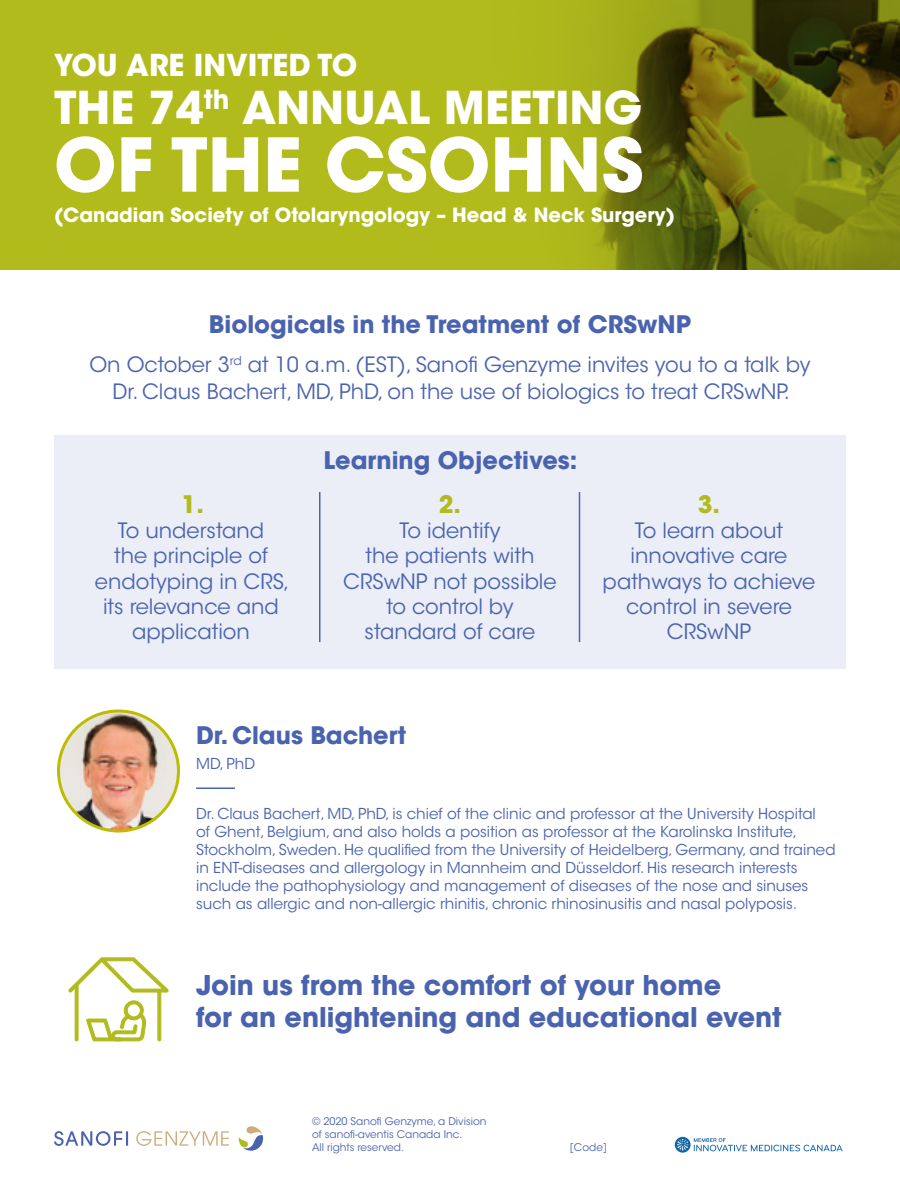
<style>
.page{position:relative;width:900px;height:1200px;background:#fff}
.page>*{position:absolute;margin:0;border:0;box-sizing:border-box;transform-origin:0 0}
.t1{font:700 73.5px "ITC Avant Garde Std";color:#fff}
.t2{font:700 45px "ITC Avant Garde Std";color:#fff}
.t3{font:700 30px "ITC Avant Garde Std";color:#fff}
.t4{font:700 27px/32.4px "ITC Avant Garde Std";color:#4a63ae}
.t5{font:700 24px "ITC Avant Garde Std";color:#4a63ae}
.t6{font:700 24px "ITC Avant Garde Std";color:#b2bb1e}
.t7{font:21px/25.2px "ITC Avant Garde Std";color:#4a63ae;text-align:center}
.t8{font:700 19.5px "ITC Avant Garde Std";color:#fff}
.t9{font:15px/18px "ITC Avant Garde Std";color:#4a63ae}
.t10{font:10.5px/12.6px "ITC Avant Garde Std";color:#4a63ae}
</style>
<div class="page">
<div style="left:0;top:0;width:900px;height:270px;background:#b2bb1c"></div>
<div style="left:54px;top:435px;width:792px;height:234px;background:#ebeef6"></div>
<img style="left:58px;top:711px;width:120px;height:120px;border-radius:60px">
<div style="left:57px;top:710px;width:123px;height:122px;border:3px solid #bdbc00;border-radius:50%"></div>
<hr style="left:196px;top:788px;width:39px;height:1px;background:#4b63ae">
<svg style="left:86px;top:1000px;width:60px;height:42px"></svg>
<div style="left:75px;top:984px;width:3px;height:57px;border:1px solid #b2bb1e"></div>
<div style="left:157px;top:989px;width:4px;height:52px;border:1px solid #b2bb1e"></div>
<svg style="left:68px;top:957px;width:101px;height:36px"></svg>
<svg style="left:675px;top:1137px;width:16px;height:16px"></svg>
<svg style="left:694px;top:1138px;width:149px;height:13px"></svg>
<svg style="left:677px;top:1139px;width:11px;height:12px"></svg>
<svg style="left:54px;top:1131px;width:74px;height:15px"></svg>
<svg style="left:136px;top:1131px;width:93px;height:15px"></svg>
<svg style="left:239px;top:1126px;width:24px;height:25px"></svg>
<img style="left:593px;top:0;width:307px;height:270px">
<hr style="left:579px;top:492px;width:1px;height:150px;background:#4b63ae">
<hr style="left:319px;top:492px;width:2px;height:150px;background:#4b63ae">
<h3 class="t3" style="left:54px;top:46px;width:305px">YOU ARE INVITED TO</h3>
<h2 class="t2" style="left:54px;top:78px;width:590px">THE 74<sup>th</sup> ANNUAL MEETING</h2>
<h1 class="t1" style="left:54px;top:117px;width:591px">OF THE CSOHNS</h1>
<h3 class="t8" style="left:54px;top:202px;width:623px">(Canadian Society of Otolaryngology – Head &amp; Neck Surgery)</h3>
<h3 class="t5" style="left:209px;top:308px;width:484px">Biologicals in the Treatment of CRSwNP</h3>
<h3 class="t7" style="left:89px;top:351px;width:723px;line-height:27px">On October 3<sup>rd</sup> at 10 a.m. (EST), Sanofi Genzyme invites you to a talk by<br>Dr. Claus Bachert, MD, PhD, on the use of biologics to treat CRSwNP.</h3>
<h3 class="t6" style="left:182px;top:489px;width:24px">1.</h3>
<h3 class="t7" style="left:95px;top:518px;width:196px">To understand<br>the principle of endotyping in CRS, its relevance and application</h3>
<h3 class="t5" style="left:324px;top:445px;width:255px">Learning Objectives:</h3>
<h3 class="t6" style="left:439px;top:489px;width:24px">2.</h3>
<h3 class="t7" style="left:343px;top:518px;width:215px">To identify<br>the patients with<br>CRSwNP not possible to control by standard of care</h3>
<h3 class="t6" style="left:698px;top:489px;width:24px">3.</h3>
<h3 class="t7" style="left:603px;top:518px;width:214px">To learn about innovative care pathways to achieve control in severe<br>CRSwNP</h3>
<h3 class="t5" style="left:196px;top:719px;width:212px">Dr. Claus Bachert</h3>
<p class="t9" style="left:196px;top:755px;width:61px">MD, PhD</p>
<p class="t9" style="left:196px;top:805px;width:641px">Dr. Claus Bachert, MD, PhD, is chief of the clinic and professor at the University Hospital<br>of Ghent, Belgium, and also holds a position as professor at the Karolinska Institute, Stockholm, Sweden. He qualified from the University of Heidelberg, Germany, and trained in ENT-diseases and allergology in Mannheim and Düsseldorf. His research interests include the pathophysiology and management of diseases of the nose and sinuses such as allergic and non-allergic rhinitis, chronic rhinosinusitis and nasal polyposis.</p>
<h3 class="t4" style="left:196px;top:969px;width:587px">Join us from the comfort of your home<br>for an enlightening and educational event</h3>
<p class="t10" style="left:312px;top:1115px;width:176px">© 2020 Sanofi Genzyme, a Division of sanofi-aventis Canada Inc.<br>All rights reserved.</p>
<p class="t10" style="left:569px;top:1141px;width:40px">[Code]</p>
</div>
